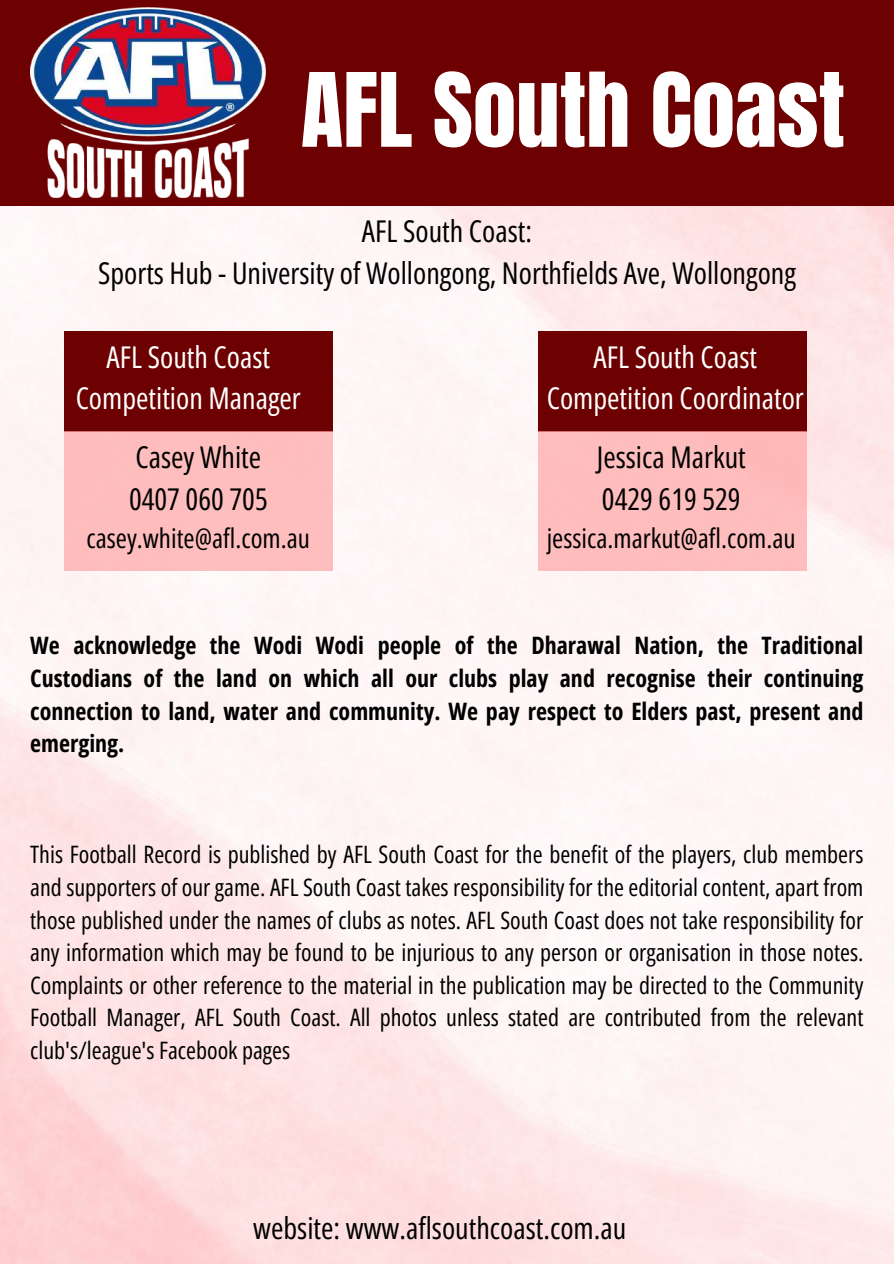
<style>
.page{position:relative;width:894px;height:1264px;background:#fff}
.page>*{position:absolute;margin:0;border:0;box-sizing:border-box;transform-origin:0 0}
.t1{font:87px "Anton";color:#fff}
.t2{font:30px/41.7px "Open Sans Condensed";color:#000}
.t3{font:30px/41.7px "Open Sans Condensed";color:#fff;text-align:center}
.t4{font:27px "Open Sans Condensed";color:#000}
.t5{font:24px/32.7px "Open Sans Condensed";color:#000;text-align:justify}
.t6{font:700 24px/32.7px "Open Sans Condensed";color:#000;text-align:justify}
</style>
<div class="page">
<img style="left:0;top:206px;width:893px;height:1057px">
<div style="left:0;top:0;width:893px;height:206px;background:#6d0000"></div>
<img style="left:30px;top:8px;width:236px;height:190px">
<div style="left:64px;top:331px;width:268px;height:100px;background:#6d0000"></div>
<div style="left:538px;top:331px;width:268px;height:100px;background:#6d0000"></div>
<div style="left:64px;top:431px;width:268px;height:140px;background:#febdbe"></div>
<div style="left:538px;top:431px;width:268px;height:140px;background:#febdbd"></div>
<h1 class="t1" style="left:301px;top:48px;width:545px">AFL South Coast</h1>
<p class="t2" style="left:98px;top:209px;width:699px;text-align:center">AFL South Coast:<br>Sports Hub - University of Wollongong, Northfields Ave, Wollongong</p>
<p class="t3" style="left:76px;top:335px;width:227px">AFL South Coast<br>Competition Manager</p>
<p class="t3" style="left:546px;top:335px;width:258px">AFL South Coast<br>Competition Coordinator</p>
<p class="t2" style="left:129px;top:435px;width:140px">Casey White<br>0407 060 705</p>
<p class="t4" style="left:86px;top:519px;width:225px">casey.white@afl.com.au</p>
<p class="t2" style="left:596px;top:435px;width:150px">Jessica Markut<br>0429 619 529</p>
<p class="t4" style="left:546px;top:519px;width:250px">jessica.markut@afl.com.au</p>
<p class="t6" style="left:30px;top:628px;width:834px">We acknowledge the Wodi Wodi people of the Dharawal Nation, the Traditional Custodians of the land on which all our clubs play and recognise their continuing connection to land, water and community. We pay respect to Elders past, present and emerging.</p>
<p class="t5" style="left:30px;top:837px;width:834px">This Football Record is published by AFL South Coast for the benefit of the players, club members and supporters of our game. AFL South Coast takes responsibility for the editorial content, apart from those published under the names of clubs as notes. AFL South Coast does not take responsibility for any information which may be found to be injurious to any person or organisation in those notes.<br>Complaints or other reference to the material in the publication may be directed to the Community Football Manager, AFL South Coast. All photos unless stated are contributed from the relevant club's/league's Facebook pages</p>
<p class="t2" style="left:253px;top:1206px;width:374px">website: www.aflsouthcoast.com.au</p>
</div>
